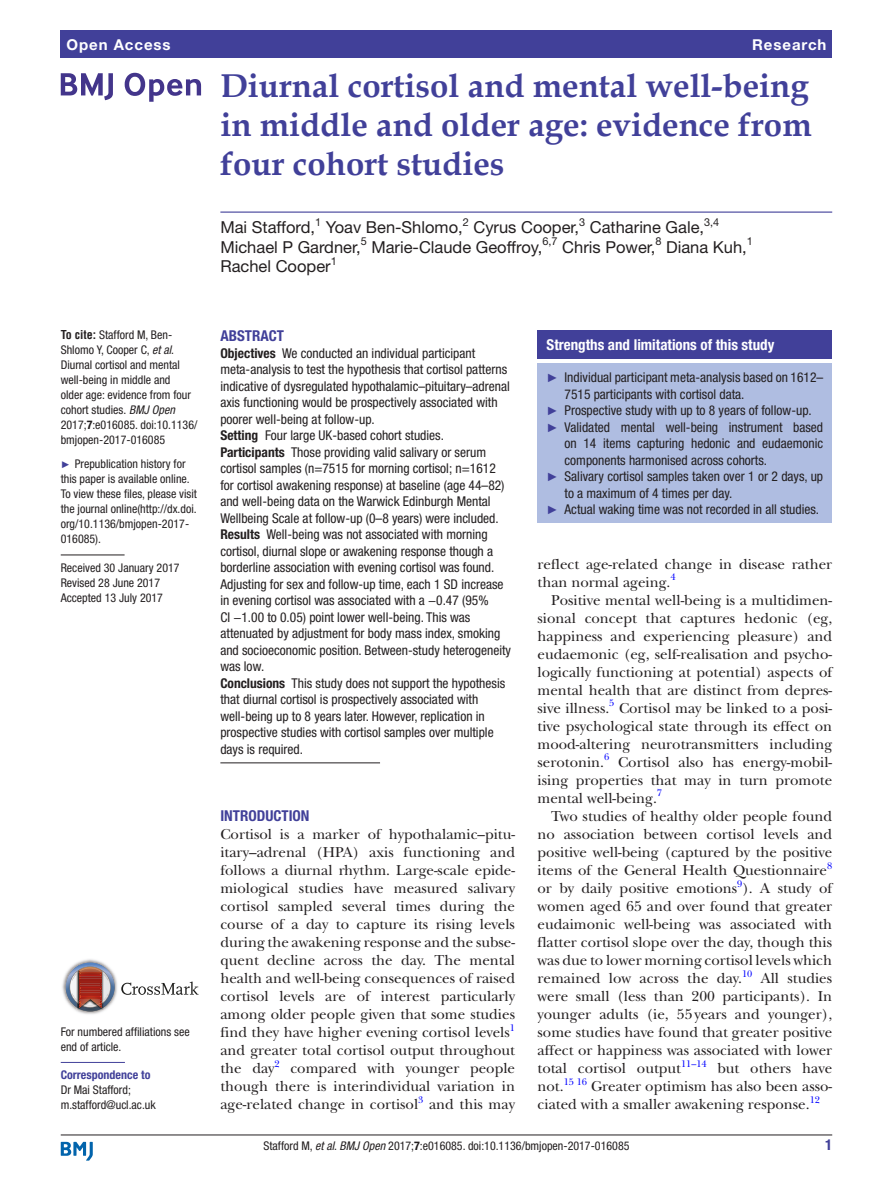
<style>
.page{position:relative;width:893px;height:1191px;background:#fff}
.page>*{position:absolute;margin:0;border:0;box-sizing:border-box;transform-origin:0 0}
.t1{font:700 33px/39px "Book Antiqua";color:#414099;text-align:justify}
.t2{font:16.5px "Helvetica Neue LT Std";color:#231f20}
.t3{font:15px/18px "New Baskerville";color:#231f20;text-align:justify}
.t4{font:700 condensed 15px "Helvetica Neue LT Std";color:#fff}
.t5{font:700 condensed 15px "Helvetica Neue LT Std";color:#414099}
.t6{font:700 15px "Helvetica Neue LT Std";letter-spacing:.065em;color:#fff}
.t7{font:condensed 13.5px/16.5px "Helvetica Neue LT Std";color:#231f20}
.t8{font:condensed 12px/15px "Helvetica Neue LT Std";color:#231f20}
.t9{font:700 condensed 12px "Helvetica Neue LT Std";color:#414099}
.t10{font:10.95px "Helvetica Neue LT Std";color:#231f20}
.t11{font:9.9px "New Baskerville";color:#00f}
.s1{font-family:"Helvetica LT Std";font-weight:700}
.s2{font-style:italic}
.s3{font-weight:700}
.s4{font-family:"Arial";font-stretch:normal;font-size:9.75px;color:#414099}
.s5{font-family:"Arial";font-stretch:normal;font-size:12px;color:#414099}
</style>
<div class="page">
<hr style="left:61px;top:1134px;width:771px;height:1px;background:#231f20">
<svg style="left:61px;top:1141px;width:32px;height:19px"></svg>
<div style="left:61px;top:31px;width:771px;height:27px;background:#414099"></div>
<hr style="left:220px;top:762px;width:160px;height:1px;background:#231f20">
<hr style="left:220px;top:211px;width:612px;height:2px;background:#414099">
<hr style="left:61px;top:554px;width:64px;height:1px;background:#231f20">
<hr style="left:61px;top:1062px;width:64px;height:1px;background:#414099">
<svg style="left:61px;top:73px;width:52px;height:27px"></svg>
<svg style="left:125px;top:73px;width:76px;height:29px"></svg>
<img style="left:62px;top:959px;width:55px;height:55px">
<svg style="left:66px;top:962px;width:49px;height:49px;background:#a78689"></svg>
<svg style="left:121px;top:981px;width:78px;height:13px"></svg>
<div style="left:538px;top:331px;width:294px;height:28px;background:#414099"></div>
<div style="left:538px;top:363px;width:294px;height:160px;background:#afbde1"></div>
<p class="t6" style="left:66px;top:35px;width:106px">Open Access</p>
<p class="t8" style="left:61px;top:327px;width:138px"><span class="s1">To cite:</span> Stafford M, Ben-<br>Shlomo Y, Cooper C, <span class="s2">et al</span>.<br>Diurnal cortisol and mental well-being in middle and<br>older age: evidence from four cohort studies. <span class="s2">BMJ Open<br></span>2017;<span class="s3">7</span>:e016085. doi:10.1136/ bmjopen-2017-016085</p>
<p class="t8" style="left:61px;top:456px;width:138px"><span class="s4">►</span> Prepublication history for this paper is available online.<br>To view these files, please visit the journal online(http://dx.doi. org/10.1136/bmjopen-2017-<br>016085).</p>
<p class="t8" style="left:61px;top:560px;width:120px">Received 30 January 2017<br>Revised 28 June 2017<br>Accepted 13 July 2017</p>
<p class="t8" style="left:61px;top:1024px;width:130px">For numbered affiliations see end of article.</p>
<p class="t9" style="left:61px;top:1067px;width:91px">Correspondence to</p>
<p class="t8" style="left:61px;top:1082px;width:97px">Dr Mai Stafford; m.stafford@ucl.ac.uk</p>
<p class="t6" style="left:752px;top:35px;width:76px">Research</p>
<h1 class="t1" style="left:220px;top:66px;width:593px">Diurnal cortisol and mental well-being in middle and older age: evidence from four cohort studies</h1>
<p class="t2" style="left:220px;top:218px;width:96px">Mai Stafford,</p>
<p class="t10" style="left:315px;top:215px;width:8px">1</p>
<p class="t2" style="left:326px;top:218px;width:138px">Yoav Ben-Shlomo,</p>
<p class="t10" style="left:463px;top:215px;width:8px">2</p>
<p class="t2" style="left:473px;top:218px;width:107px">Cyrus Cooper,</p>
<p class="t10" style="left:579px;top:215px;width:8px">3</p>
<p class="t2" style="left:590px;top:218px;width:116px">Catharine Gale,</p>
<p class="t10" style="left:704px;top:215px;width:17px">3,4</p>
<p class="t2" style="left:220px;top:237px;width:142px">Michael P Gardner,</p>
<p class="t10" style="left:361px;top:235px;width:8px">5</p>
<p class="t2" style="left:371px;top:237px;width:173px">Marie-Claude Geoffroy,</p>
<p class="t10" style="left:542px;top:235px;width:17px">6,7</p>
<p class="t2" style="left:562px;top:237px;width:95px">Chris Power,</p>
<p class="t10" style="left:655px;top:235px;width:8px">8</p>
<p class="t2" style="left:666px;top:237px;width:82px">Diana Kuh,</p>
<p class="t10" style="left:747px;top:235px;width:8px">1</p>
<p class="t2" style="left:220px;top:257px;width:112px">Rachel Cooper</p>
<p class="t10" style="left:331px;top:254px;width:8px">1</p>
<p class="t5" style="left:220px;top:327px;width:65px">Abstract</p>
<p class="t7" style="left:220px;top:345px;width:292px"><span class="s3">Objectives</span> We conducted an individual participant meta-analysis to test the hypothesis that cortisol patterns indicative of dysregulated hypothalamic–pituitary–adrenal axis functioning would be prospectively associated with poorer well-being at follow-up.<br><span class="s3">Setting</span> Four large UK-based cohort studies.<br><span class="s3">Participants</span> Those providing valid salivary or serum cortisol samples (n=7515 for morning cortisol; n=1612 for cortisol awakening response) at baseline (age 44–82) and well-being data on the Warwick Edinburgh Mental Wellbeing Scale at follow-up (0–8 years) were included.<br><span class="s3">Results</span> Well-being was not associated with morning cortisol, diurnal slope or awakening response though a borderline association with evening cortisol was found.<br>Adjusting for sex and follow-up time, each 1 SD increase in evening cortisol was associated with a −0.47 (95%<br>CI −1.00 to 0.05) point lower well-being. This was attenuated by adjustment for body mass index, smoking and socioeconomic position. Between-study heterogeneity was low.<br><span class="s3">Conclusions</span> This study does not support the hypothesis that diurnal cortisol is prospectively associated with well-being up to 8 years later. However, replication in prospective studies with cortisol samples over multiple days is required.</p>
<p class="t5" style="left:220px;top:807px;width:91px">Introduction</p>
<p class="t3" style="left:220px;top:825px;width:296px">Cortisol is a marker of hypothalamic–pitu&shy;itary–adrenal (HPA) axis functioning and follows a diurnal rhythm. Large-scale epide&shy;miological studies have measured salivary cortisol sampled several times during the course of a day to capture its rising levels during the awakening response and the subse&shy;quent decline across the day. The mental health and well-being consequences of raised cortisol levels are of interest particularly among older people given that some studies find they have higher evening cortisol levels<sup>1 </sup>and greater total cortisol output throughout the day</p>
<p class="t11" style="left:275px;top:1057px;width:7px">2</p>
<p class="t3" style="left:220px;top:1059px;width:296px;text-indent:70px">compared with younger people though there is interindividual variation in age-related change in cortisol<sup>3</sup> and this may</p>
<p class="t4" style="left:547px;top:336px;width:229px">Strengths and limitations of this study</p>
<p class="t7" style="left:547px;top:369px;width:278px"><span class="s5">►</span> Individual participant meta-analysis based on 1612–</p>
<p class="t7" style="left:565px;top:385px;width:181px">7515 participants with cortisol data.</p>
<p class="t7" style="left:547px;top:402px;width:267px"><span class="s5">►</span> Prospective study with up to 8 years of follow-up.</p>
<p class="t7" style="left:547px;top:418px;width:278px"><span class="s5">►</span> Validated mental well-being instrument based</p>
<p class="t7" style="left:565px;top:435px;width:260px">on 14 items capturing hedonic and eudaemonic</p>
<p class="t7" style="left:565px;top:451px;width:204px">components harmonised across cohorts.</p>
<p class="t7" style="left:547px;top:468px;width:278px"><span class="s5">►</span> Salivary cortisol samples taken over 1 or 2 days, up</p>
<p class="t7" style="left:565px;top:484px;width:169px">to a maximum of 4 times per day.</p>
<p class="t7" style="left:547px;top:501px;width:274px"><span class="s5">►</span> Actual waking time was not recorded in all studies.</p>
<p class="t3" style="left:538px;top:555px;width:296px">reflect age-related change in disease rather than normal ageing.<sup>4</sup></p>
<p class="t3" style="left:538px;top:591px;width:296px;text-indent:14px">Positive mental well-being is a multidimen&shy;sional concept that captures hedonic (eg, happiness and experiencing pleasure) and eudaemonic (eg, self-realisation and psycho&shy;logically functioning at potential) aspects of mental health that are distinct from depres&shy;sive illness.</p>
<p class="t11" style="left:609px;top:697px;width:7px">5</p>
<p class="t3" style="left:538px;top:699px;width:296px;text-indent:81px">Cortisol may be linked to a posi&shy;tive psychological state through its effect on mood-altering neurotransmitters including serotonin.</p>
<p class="t11" style="left:604px;top:751px;width:7px">6</p>
<p class="t3" style="left:538px;top:753px;width:296px;text-indent:81px">Cortisol also has energy-mobil&shy;ising properties that may in turn promote mental well-being.</p>
<p class="t11" style="left:657px;top:787px;width:7px">7</p>
<p class="t3" style="left:538px;top:807px;width:296px;text-indent:14px">Two studies of healthy older people found no association between cortisol levels and positive well-being (captured by the positive items of the General Health Questionnaire</p>
<p class="t11" style="left:827px;top:859px;width:7px">8</p>
<p class="t3" style="left:538px;top:879px;width:296px">or by daily positive emotions ). A study of</p>
<p class="t11" style="left:737px;top:877px;width:7px">9</p>
<p class="t3" style="left:538px;top:897px;width:296px">women aged 65 and over found that greater eudaimonic well-being was associated with flatter cortisol slope over the day, though this was due to lower morning cortisol levels which remained low across the day.</p>
<p class="t11" style="left:742px;top:967px;width:12px">10</p>
<p class="t3" style="left:538px;top:969px;width:296px;text-indent:223px">All studies were small (less than 200 participants). In younger adults (ie, 55years and younger), some studies have found that greater positive affect or happiness was associated with lower total cortisol output<sup>11–14</sup></p>
<p class="t3" style="left:717px;top:1059px;width:116px">but others have</p>
<p class="t11" style="left:564px;top:1075px;width:25px">15 16</p>
<p class="t3" style="left:538px;top:1077px;width:296px;text-indent:54px">Greater optimism has also been asso&shy;ciated with a smaller awakening response.</p>
<p class="t3" style="left:538px;top:1077px;width:28px">not.</p>
<p class="t11" style="left:810px;top:1093px;width:12px">12</p>
<p class="t8" style="left:263px;top:1137px;width:368px">Stafford M, <span class="s2">et al</span>. <span class="s2">BMJ Open</span> 2017;<span class="s3">7</span>:e016085. doi:10.1136/bmjopen-2017-016085</p>
<p class="t5" style="left:825px;top:1135px;width:9px">1</p>
</div>
